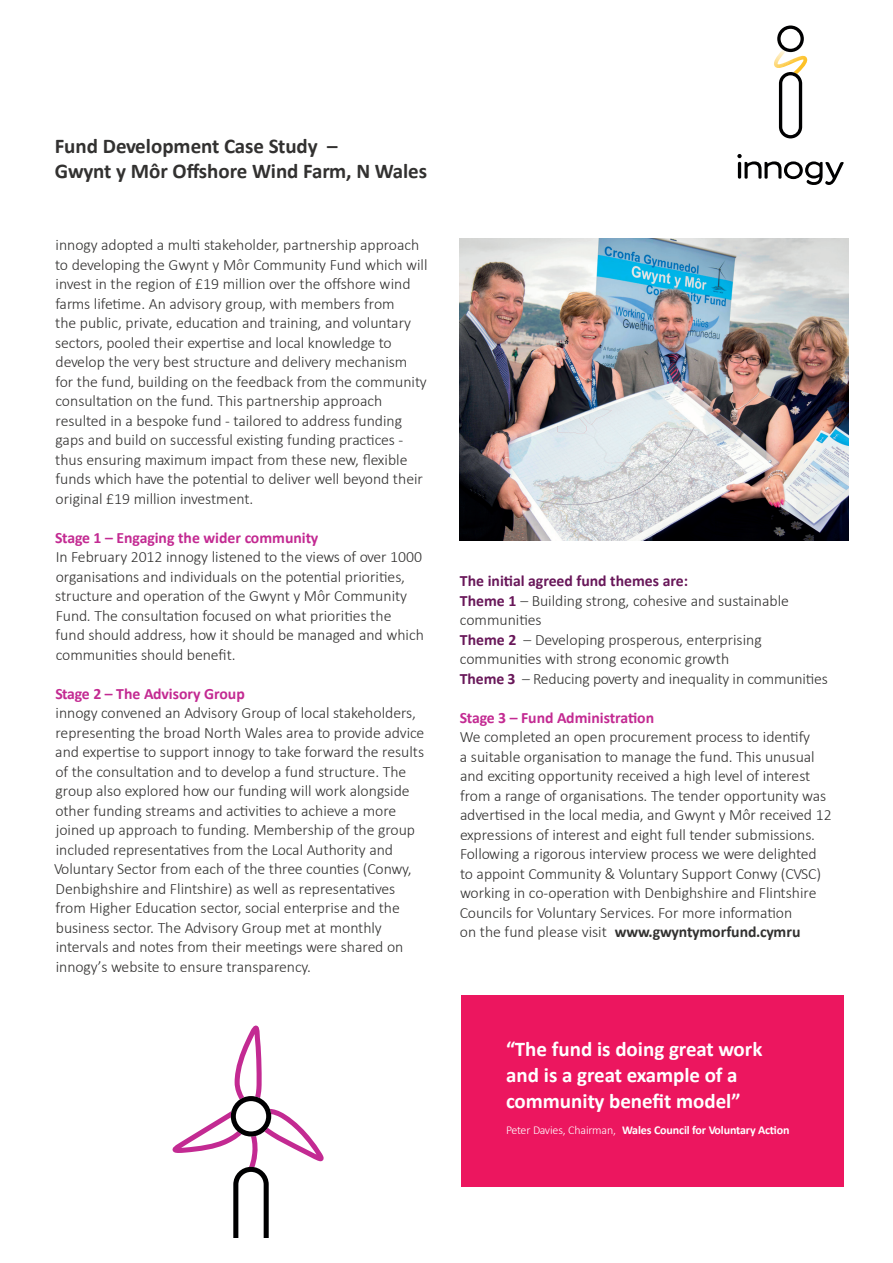
<style>
.page{position:relative;width:893px;height:1263px;background:#fff}
.page>*{position:absolute;margin:0;border:0;box-sizing:border-box;transform-origin:0 0}
.t1{font:700 21px/26.2px "Calibri";color:#fff}
.t2{font:700 21px/25.2px "Calibri";color:#323130}
.t3{font:300 15.75px/19.5px "Calibri";color:#323130}
.t4{font:700 15.75px "Calibri";color:#c32a92}
.t5{font:700 12px "Calibri";letter-spacing:-.01em;color:#fff}
.s1{font-weight:700;color:#681759}
.s2{font-weight:700}
.s3{font-weight:300}
</style>
<div class="page">
<div style="left:462px;top:995px;width:382px;height:191px;background:#ec165f"></div>
<svg style="left:737px;top:154px;width:107px;height:31px"></svg>
<svg style="left:774px;top:26px;width:33px;height:112px"></svg>
<svg style="left:172px;top:1025px;width:152px;height:212px"></svg>
<img style="left:459px;top:238px;width:389px;height:302px">
<h1 class="t2" style="left:55px;top:134px;width:374px">Fund Development Case Study –<br>Gwynt y Môr Offshore Wind Farm, N Wales</h1>
<p class="t3" style="left:55px;top:234px;width:374px">innogy adopted a multi stakeholder, partnership approach to developing the Gwynt y Môr Community Fund which will invest in the region of £19 million over the offshore wind farms lifetime. An advisory group, with members from<br>the public, private, education and training, and voluntary sectors, pooled their expertise and local knowledge to develop the very best structure and delivery mechanism for the fund, building on the feedback from the community consultation on the fund. This partnership approach resulted in a bespoke fund - tailored to address funding gaps and build on successful existing funding practices - thus ensuring maximum impact from these new, flexible funds which have the potential to deliver well beyond their original £19 million investment.</p>
<p class="t4" style="left:55px;top:527px;width:265px">Stage 1 – Engaging the wider community</p>
<p class="t3" style="left:55px;top:546px;width:370px">In February 2012 innogy listened to the views of over 1000 organisations and individuals on the potential priorities, structure and operation of the Gwynt y Môr Community Fund. The consultation focused on what priorities the fund should address, how it should be managed and which communities should benefit.</p>
<p class="t4" style="left:55px;top:683px;width:191px">Stage 2 – The Advisory Group</p>
<p class="t3" style="left:54px;top:702px;width:372px">innogy convened an Advisory Group of local stakeholders, representing the broad North Wales area to provide advice and expertise to support innogy to take forward the results of the consultation and to develop a fund structure. The group also explored how our funding will work alongside other funding streams and activities to achieve a more joined up approach to funding. Membership of the group included representatives from the Local Authority and Voluntary Sector from each of the three counties (Conwy, Denbighshire and Flintshire) as well as representatives from Higher Education sector, social enterprise and the business sector. The Advisory Group met at monthly intervals and notes from their meetings were shared on innogy’s website to ensure transparency.</p>
<p class="t3" style="left:460px;top:570px;width:369px"><span class="s1">The initial agreed fund themes are:<br>Theme 1</span> – Building strong, cohesive and sustainable communities<br><span class="s1">Theme 2</span> – Developing prosperous, enterprising communities with strong economic growth<br><span class="s1">Theme 3</span> – Reducing poverty and inequality in communities</p>
<p class="t4" style="left:460px;top:707px;width:196px">Stage 3 – Fund Administration</p>
<p class="t3" style="left:460px;top:726px;width:373px">We completed an open procurement process to identify<br>a suitable organisation to manage the fund. This unusual and exciting opportunity received a high level of interest from a range of organisations. The tender opportunity was advertised in the local media, and Gwynt y Môr received 12 expressions of interest and eight full tender submissions.<br>Following a rigorous interview process we were delighted to appoint Community &amp; Voluntary Support Conwy (CVSC) working in co-operation with Denbighshire and Flintshire Councils for Voluntary Services. For more information<br>on the fund please visit <span class="s2">www.gwyntymorfund.cymru</span></p>
<h1 class="t1" style="left:506px;top:1035px;width:258px">“The fund is doing great work and is a great example of a community benefit model”</h1>
<p class="t5" style="left:506px;top:1123px;width:285px"><span class="s3">Peter Davies, Chairman,</span> Wales Council for Voluntary Action</p>
</div>
